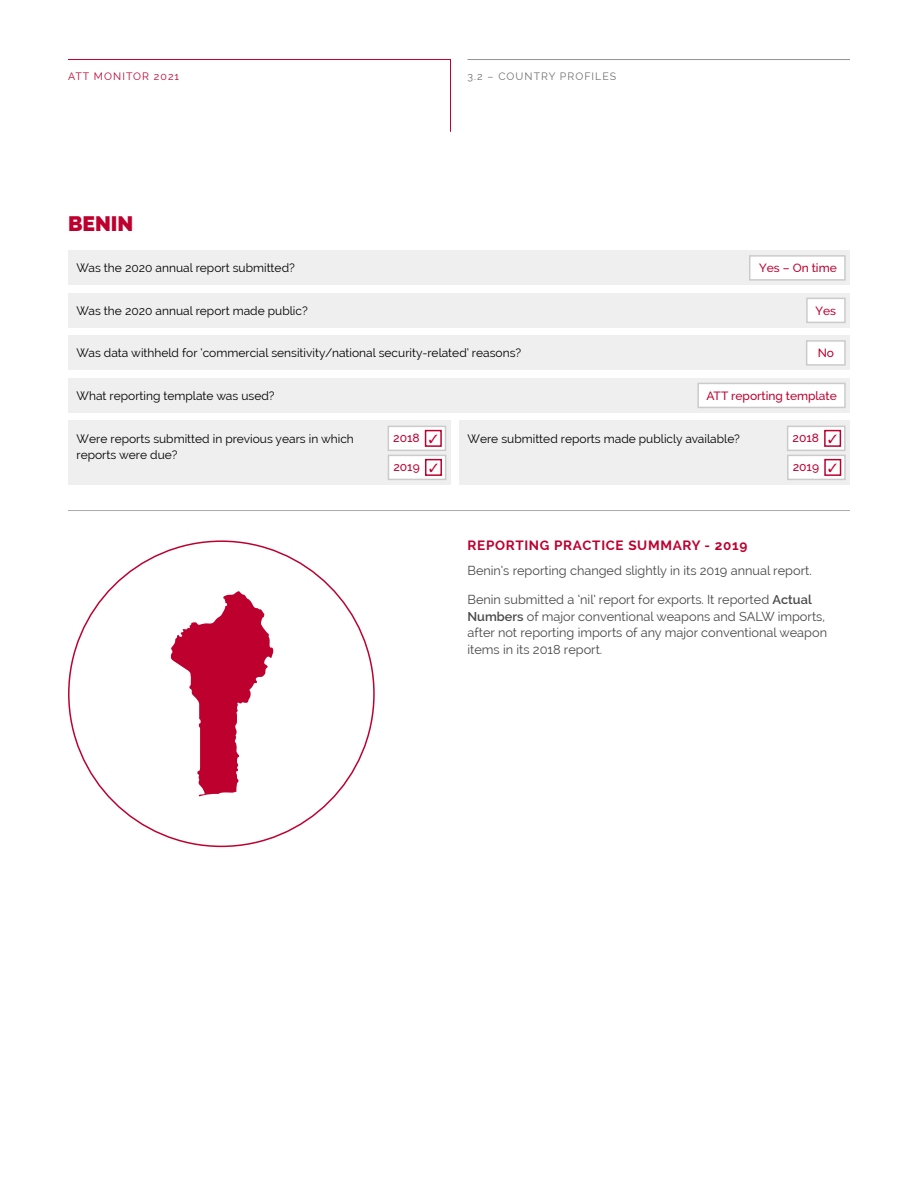
<style>
.page{position:relative;width:918px;height:1188px;background:#fff}
.page>*{position:absolute;margin:0;border:0;box-sizing:border-box;transform-origin:0 0}
.t1{font:800 21px "Raleway";color:#be002f}
.t2{font:700 13.5px "Raleway";letter-spacing:.05em;color:#be002f}
.t3{font:12.75px/16.5px "Raleway";color:#484848}
.t4{font:12px/16.5px "Raleway";color:#000}
.t5{font:500 12px "Raleway";color:#be002f}
.t6{font:10.5px "Raleway";letter-spacing:.1em;color:#6f6f6f}
.t7{font:10.5px "Raleway";letter-spacing:.1em;color:#be002f}
.s1{font-weight:600}
</style>
<div class="page">
<div style="left:68px;top:251px;width:782px;height:34px;background:#efefef"></div>
<div style="left:68px;top:293px;width:782px;height:34px;background:#efefef"></div>
<div style="left:68px;top:336px;width:782px;height:34px;background:#efefef"></div>
<div style="left:68px;top:378px;width:782px;height:34px;background:#efefef"></div>
<div style="left:68px;top:421px;width:382px;height:64px;background:#efefef"></div>
<div style="left:459px;top:421px;width:391px;height:64px;background:#efefef"></div>
<hr style="left:68px;top:510px;width:782px;height:1px;background:#aaa">
<div style="left:388px;top:426px;width:58px;height:25px;background:#fff;border:2px solid #cbcbcb"></div>
<div style="left:787px;top:426px;width:59px;height:25px;background:#fff;border:2px solid #cbcbcb"></div>
<div style="left:388px;top:455px;width:58px;height:25px;background:#fff;border:2px solid #cbcbcb"></div>
<div style="left:787px;top:455px;width:59px;height:25px;background:#fff;border:2px solid #cbcbcb"></div>
<div style="left:425px;top:430px;width:17px;height:17px;background:#fff;border:2px solid #be002f"></div>
<div style="left:824px;top:430px;width:17px;height:17px;background:#fff;border:2px solid #be002f"></div>
<div style="left:425px;top:459px;width:17px;height:17px;background:#fff;border:2px solid #be002f"></div>
<div style="left:824px;top:459px;width:17px;height:17px;background:#fff;border:2px solid #be002f"></div>
<div style="left:806px;top:298px;width:40px;height:25px;background:#fff;border:2px solid #cbcbcb"></div>
<div style="left:749px;top:255px;width:97px;height:26px;background:#fff;border:2px solid #cbcbcb"></div>
<div style="left:806px;top:340px;width:40px;height:26px;background:#fff;border:2px solid #cbcbcb"></div>
<div style="left:697px;top:383px;width:149px;height:25px;background:#fff;border:2px solid #cbcbcb"></div>
<svg style="left:170px;top:591px;width:104px;height:205px"></svg>
<svg style="left:68px;top:59px;width:383px;height:73px"></svg>
<hr style="left:468px;top:59px;width:382px;height:1px;background:#939393">
<p class="t7" style="left:68px;top:70px;width:113px">ATT MONITOR 2021</p>
<p class="t6" style="left:468px;top:70px;width:150px">3.2 – COUNTRY PROFILES</p>
<h1 class="t1" style="left:68px;top:212px;width:67px">BENIN</h1>
<p class="t4" style="left:77px;top:260px;width:220px">Was the 2020 annual report submitted?</p>
<p class="t4" style="left:77px;top:302px;width:233px">Was the 2020 annual report made public?</p>
<p class="t4" style="left:77px;top:345px;width:446px">Was data withheld for ‘commercial sensitivity/national security-related’ reasons?</p>
<p class="t4" style="left:77px;top:387px;width:200px">What reporting template was used?</p>
<p class="t4" style="left:77px;top:430px;width:279px">Were reports submitted in previous years in which reports were due?</p>
<p class="t5" style="left:393px;top:431px;width:28px">2018</p>
<p class="t4" style="left:468px;top:430px;width:274px">Were submitted reports made publicly available?</p>
<p class="t5" style="left:793px;top:431px;width:28px">2018</p>
<p class="t5" style="left:393px;top:460px;width:28px">2019</p>
<p class="t5" style="left:793px;top:460px;width:28px">2019</p>
<p class="t5" style="left:759px;top:261px;width:79px">Yes – On time</p>
<p class="t5" style="left:815px;top:304px;width:22px">Yes</p>
<p class="t5" style="left:818px;top:346px;width:18px">No</p>
<p class="t5" style="left:706px;top:389px;width:132px">ATT reporting template</p>
<p class="t2" style="left:468px;top:537px;width:281px">REPORTING PRACTICE SUMMARY - 2019</p>
<p class="t3" style="left:468px;top:562px;width:346px">Benin’s reporting changed slightly in its 2019 annual report.</p>
<p class="t3" style="left:468px;top:591px;width:361px">Benin submitted a ‘nil’ report for exports. It reported <span class="s1">Actual Numbers</span> of major conventional weapons and SALW imports, after not reporting imports of any major conventional weapon items in its 2018 report.</p>
</div>
